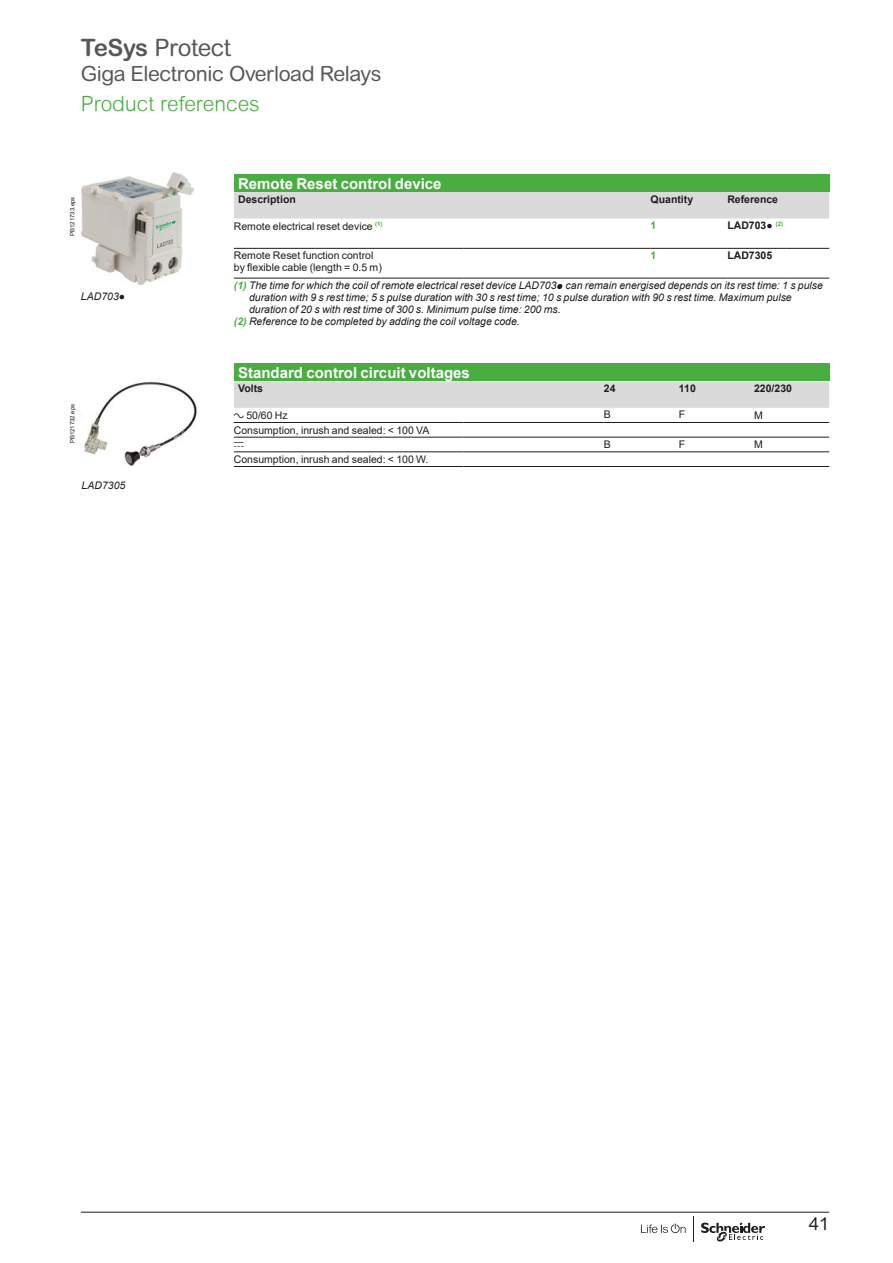
<style>
.page{position:relative;width:893px;height:1263px;background:#fff}
.page>*{position:absolute;margin:0;border:0;box-sizing:border-box;transform-origin:0 0}
.t1{font:24px "Arial Rounded MT Pro";letter-spacing:-.02em;color:#575756}
.t2{font:21px "Arial Rounded MT Pro";letter-spacing:-.02em;color:#575756}
.t3{font:300 21px "Arial Rounded MT";color:#49ad41}
.t4{font:18px "Arial Rounded MT Pro";color:#1d1d1b}
.t5{font:700 15px "Arial";color:#fff}
.t6{font:italic 10.5px "Arial";color:#1d1d1b}
.t7{font:10.5px/12px "Arial";color:#1d1d1b}
.t8{font:700 10.5px "Arial";color:#1d1d1b}
.t9{font:700 10.5px "Arial";color:#49ad41}
.t10{font:10.5px "Graph Schneider";color:#1d1d1b}
.t11{font:6px "Arial";color:#1d1d1b}
.s1{font-weight:700}
.s2{font-weight:700;color:#49ad41}
.s3{font-family:"Graph Schneider"}
</style>
<div class="page">
<svg style="left:641px;top:1223px;width:45px;height:10px"></svg>
<svg style="left:701px;top:1222px;width:64px;height:20px"></svg>
<svg style="left:693px;top:1216px;width:1px;height:26px"></svg>
<hr style="left:81px;top:1212px;width:748px;height:1px;background:#1d1d1b">
<div style="left:234px;top:174px;width:595px;height:18px;background:#49ad41"></div>
<div style="left:234px;top:192px;width:595px;height:27px;background:#dadada"></div>
<hr style="left:463px;top:248px;width:188px;height:1px;background:#1d1d1b">
<hr style="left:651px;top:248px;width:76px;height:1px;background:#1d1d1b">
<hr style="left:727px;top:248px;width:60px;height:1px;background:#1d1d1b">
<hr style="left:787px;top:248px;width:42px;height:1px;background:#1d1d1b">
<hr style="left:463px;top:278px;width:188px;height:1px;background:#1d1d1b">
<hr style="left:651px;top:278px;width:76px;height:1px;background:#1d1d1b">
<hr style="left:727px;top:278px;width:60px;height:1px;background:#1d1d1b">
<hr style="left:787px;top:278px;width:42px;height:1px;background:#1d1d1b">
<hr style="left:234px;top:248px;width:229px;height:1px;background:#1d1d1b">
<hr style="left:234px;top:278px;width:229px;height:1px;background:#1d1d1b">
<div style="left:234px;top:364px;width:595px;height:17px;background:#49ad41"></div>
<div style="left:234px;top:381px;width:595px;height:27px;background:#dadada"></div>
<hr style="left:463px;top:422px;width:141px;height:1px;background:#1d1d1b">
<hr style="left:604px;top:422px;width:75px;height:1px;background:#1d1d1b">
<hr style="left:679px;top:422px;width:75px;height:1px;background:#1d1d1b">
<hr style="left:754px;top:422px;width:75px;height:1px;background:#1d1d1b">
<hr style="left:463px;top:437px;width:141px;height:1px;background:#1d1d1b">
<hr style="left:463px;top:452px;width:141px;height:1px;background:#1d1d1b">
<hr style="left:604px;top:452px;width:75px;height:1px;background:#1d1d1b">
<hr style="left:679px;top:452px;width:75px;height:1px;background:#1d1d1b">
<hr style="left:754px;top:452px;width:75px;height:1px;background:#1d1d1b">
<hr style="left:463px;top:466px;width:141px;height:1px;background:#1d1d1b">
<hr style="left:604px;top:466px;width:75px;height:1px;background:#1d1d1b">
<hr style="left:679px;top:466px;width:75px;height:1px;background:#1d1d1b">
<hr style="left:754px;top:466px;width:75px;height:1px;background:#1d1d1b">
<hr style="left:234px;top:422px;width:229px;height:1px;background:#1d1d1b">
<hr style="left:234px;top:437px;width:229px;height:1px;background:#1d1d1b">
<hr style="left:234px;top:452px;width:229px;height:1px;background:#1d1d1b">
<hr style="left:234px;top:466px;width:229px;height:1px;background:#1d1d1b">
<hr style="left:604px;top:437px;width:75px;height:1px;background:#1d1d1b">
<hr style="left:679px;top:437px;width:75px;height:1px;background:#1d1d1b">
<hr style="left:754px;top:437px;width:75px;height:1px;background:#1d1d1b">
<img style="left:84px;top:381px;width:113px;height:85px">
<img style="left:81px;top:172px;width:112px;height:112px">
<h1 class="t1" style="left:81px;top:34px;width:152px"><span class="s1">TeSys</span> Protect</h1>
<h2 class="t2" style="left:81px;top:62px;width:302px">Giga Electronic Overload Relays</h2>
<h2 class="t3" style="left:81px;top:91px;width:181px">Product references</h2>
<p class="t11" style="left:68px;top:236px;width:41px;rotate:-90deg">PB121733.eps</p>
<p class="t6" style="left:81px;top:289px;width:46px">LAD703●</p>
<p class="t11" style="left:68px;top:443px;width:41px;rotate:-90deg">PB121732.eps</p>
<p class="t6" style="left:82px;top:478px;width:45px">LAD7305</p>
<h3 class="t5" style="left:238px;top:173px;width:205px">Remote Reset control device</h3>
<p class="t8" style="left:238px;top:192px;width:59px">Description</p>
<p class="t8" style="left:651px;top:192px;width:44px">Quantity</p>
<p class="t8" style="left:727px;top:192px;width:52px">Reference</p>
<p class="t7" style="left:234px;top:220px;width:150px">Remote electrical reset device <sup>(1)</sup></p>
<p class="t9" style="left:651px;top:218px;width:7px">1</p>
<p class="t8" style="left:727px;top:218px;width:57px">LAD703● <sup>(2)</sup></p>
<p class="t7" style="left:234px;top:250px;width:149px">Remote Reset function control by flexible cable (length = 0.5 m)</p>
<p class="t9" style="left:651px;top:248px;width:7px">1</p>
<p class="t8" style="left:727px;top:248px;width:46px">LAD7305</p>
<p class="t6" style="left:234px;top:279px;width:591px"><span class="s2">(1)</span> The time for which the coil of remote electrical reset device LAD703<span class="s3">p</span> can remain energised depends on its rest time: 1 s pulse</p>
<p class="t6" style="left:249px;top:291px;width:544px">duration with 9 s rest time; 5 s pulse duration with 30 s rest time; 10 s pulse duration with 90 s rest time. Maximum pulse</p>
<p class="t6" style="left:249px;top:303px;width:313px">duration of 20 s with rest time of 300 s. Minimum pulse time: 200 ms.</p>
<p class="t6" style="left:234px;top:315px;width:287px"><span class="s2">(2)</span> Reference to be completed by adding the coil voltage code.</p>
<h3 class="t5" style="left:238px;top:362px;width:233px">Standard control circuit voltages</h3>
<p class="t8" style="left:238px;top:381px;width:26px">Volts</p>
<p class="t8" style="left:604px;top:381px;width:13px">24</p>
<p class="t8" style="left:679px;top:381px;width:18px">110</p>
<p class="t8" style="left:754px;top:381px;width:39px">220/230</p>
<p class="t7" style="left:234px;top:409px;width:55px"><span class="s3">a</span> 50/60 Hz</p>
<p class="t7" style="left:604px;top:409px;width:9px">B</p>
<p class="t7" style="left:679px;top:409px;width:8px">F</p>
<p class="t7" style="left:754px;top:409px;width:10px">M</p>
<p class="t7" style="left:234px;top:424px;width:197px">Consumption, inrush and sealed: &lt; 100 VA</p>
<p class="t10" style="left:234px;top:438px;width:12px">c</p>
<p class="t7" style="left:604px;top:438px;width:9px">B</p>
<p class="t7" style="left:679px;top:438px;width:8px">F</p>
<p class="t7" style="left:754px;top:438px;width:10px">M</p>
<p class="t7" style="left:234px;top:453px;width:196px">Consumption, inrush and sealed: &lt; 100 W.</p>
<h3 class="t4" style="left:809px;top:1212px;width:22px">41</h3>
</div>
